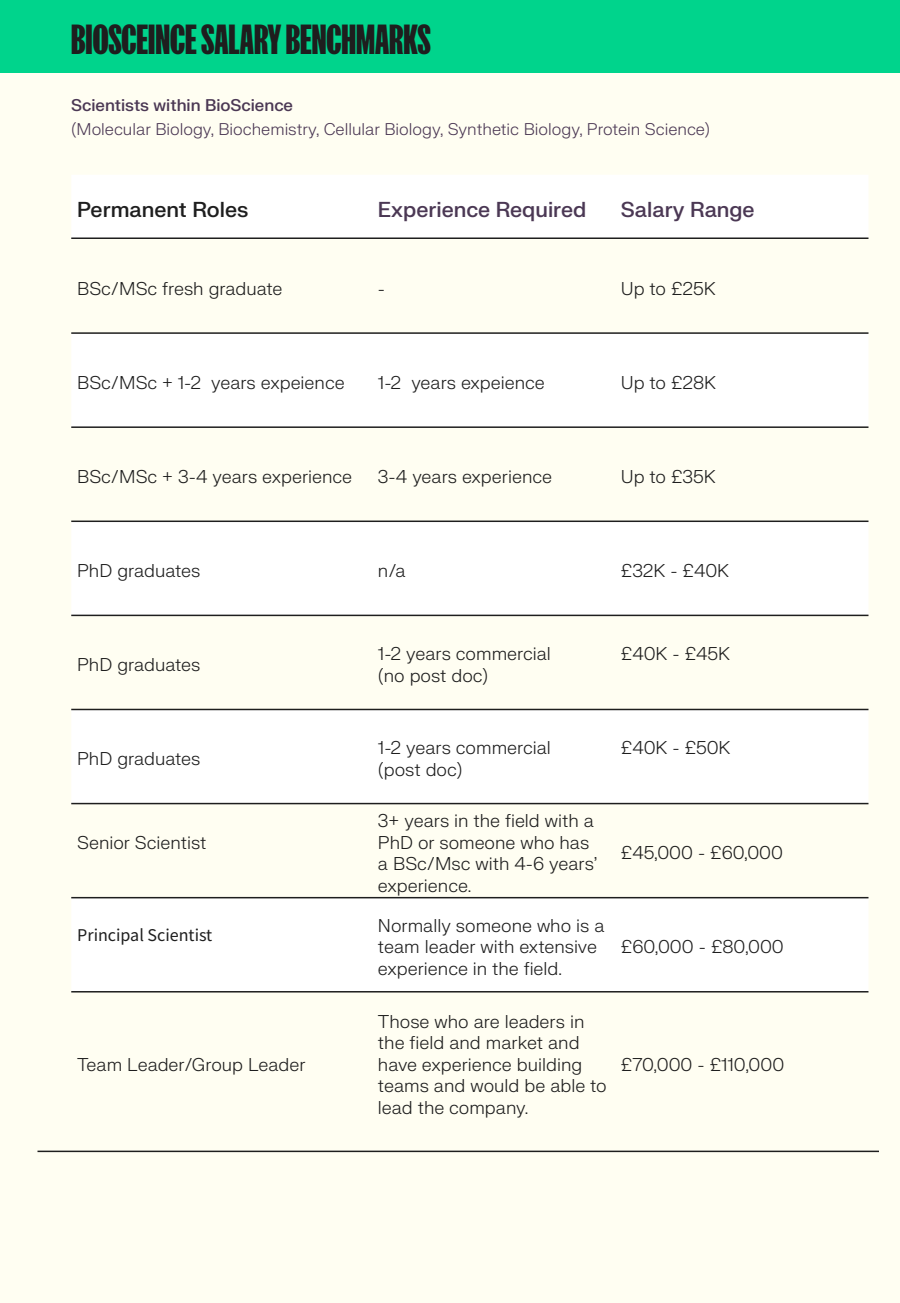
<style>
.page{position:relative;width:900px;height:1303px;background:#fffef2}
.page>*{position:absolute;margin:0;border:0;box-sizing:border-box;transform-origin:0 0}
.t1{font:700 39px "FK Screamer";color:#1e1e1e}
.t2{font:500 21px "FK Grotesk Neue";color:#4b3854}
.t3{font:500 21px "FK Grotesk Neue";color:#1e1e1e}
.t4{font:300 18px/21.6px "FK Grotesk Neue";color:#1e1e1e}
.t5{font:18px "Source Sans Pro";color:#1e1e1e}
.t6{font:300 16.5px "FK Grotesk Neue";color:#4b3854}
.t7{font:500 16.5px "FK Grotesk Neue";color:#4b3854}
</style>
<div class="page">
<div style="left:0;top:0;width:900px;height:72px;background:#00d48c"></div>
<div style="left:72px;top:175px;width:796px;height:251px;background:#fff"></div>
<svg style="left:72px;top:239px;width:796px;height:93px"></svg>
<svg style="left:71px;top:523px;width:797px;height:470px;fill:#fff"></svg>
<hr style="left:71px;top:237px;width:301px;height:2px;background:#1e1e1e">
<hr style="left:372px;top:237px;width:243px;height:2px;background:#1e1e1e">
<hr style="left:615px;top:237px;width:253px;height:2px;background:#1e1e1e">
<hr style="left:71px;top:332px;width:301px;height:2px;background:#1e1e1e">
<hr style="left:372px;top:332px;width:243px;height:2px;background:#1e1e1e">
<hr style="left:615px;top:332px;width:253px;height:2px;background:#1e1e1e">
<hr style="left:71px;top:426px;width:301px;height:2px;background:#1e1e1e">
<hr style="left:372px;top:426px;width:243px;height:2px;background:#1e1e1e">
<hr style="left:615px;top:426px;width:253px;height:2px;background:#1e1e1e">
<hr style="left:71px;top:520px;width:301px;height:2px;background:#1e1e1e">
<hr style="left:372px;top:520px;width:243px;height:2px;background:#1e1e1e">
<hr style="left:615px;top:520px;width:253px;height:2px;background:#1e1e1e">
<hr style="left:71px;top:615px;width:301px;height:1px;background:#1e1e1e">
<hr style="left:372px;top:615px;width:243px;height:1px;background:#1e1e1e">
<hr style="left:615px;top:615px;width:253px;height:1px;background:#1e1e1e">
<hr style="left:71px;top:709px;width:301px;height:1px;background:#1e1e1e">
<hr style="left:372px;top:709px;width:243px;height:1px;background:#1e1e1e">
<hr style="left:615px;top:709px;width:253px;height:1px;background:#1e1e1e">
<hr style="left:71px;top:803px;width:301px;height:1px;background:#1e1e1e">
<hr style="left:372px;top:803px;width:243px;height:1px;background:#1e1e1e">
<hr style="left:615px;top:803px;width:253px;height:1px;background:#1e1e1e">
<hr style="left:71px;top:897px;width:301px;height:1px;background:#1e1e1e">
<hr style="left:372px;top:897px;width:243px;height:1px;background:#1e1e1e">
<hr style="left:615px;top:897px;width:253px;height:1px;background:#1e1e1e">
<hr style="left:71px;top:991px;width:301px;height:1px;background:#1e1e1e">
<hr style="left:372px;top:991px;width:243px;height:1px;background:#1e1e1e">
<hr style="left:615px;top:991px;width:253px;height:1px;background:#1e1e1e">
<hr style="left:38px;top:1150px;width:841px;height:2px;background:#1e1e1e">
<h1 class="t1" style="left:71px;top:16px;width:361px">BIOSCEINCE SALARY BENCHMARKS</h1>
<p class="t7" style="left:71px;top:93px;width:223px">Scientists within BioScience</p>
<p class="t6" style="left:71px;top:117px;width:640px">(Molecular Biology, Biochemistry, Cellular Biology, Synthetic Biology, Protein Science)</p>
<p class="t3" style="left:77px;top:193px;width:173px">Permanent Roles</p>
<p class="t2" style="left:378px;top:193px;width:210px">Experience Required</p>
<p class="t2" style="left:621px;top:193px;width:135px">Salary Range</p>
<p class="t4" style="left:77px;top:277px;width:207px">BSc/MSc fresh graduate</p>
<p class="t4" style="left:378px;top:277px;width:9px">-</p>
<p class="t4" style="left:621px;top:277px;width:96px">Up to £25K</p>
<p class="t4" style="left:77px;top:371px;width:269px">BSc/MSc + 1-2 years expeience</p>
<p class="t4" style="left:378px;top:371px;width:168px">1-2 years expeience</p>
<p class="t4" style="left:621px;top:371px;width:97px">Up to £28K</p>
<p class="t4" style="left:77px;top:465px;width:277px">BSc/MSc + 3-4 years experience</p>
<p class="t4" style="left:378px;top:465px;width:176px">3-4 years experience</p>
<p class="t4" style="left:621px;top:465px;width:96px">Up to £35K</p>
<p class="t4" style="left:77px;top:559px;width:125px">PhD graduates</p>
<p class="t4" style="left:378px;top:559px;width:29px">n/a</p>
<p class="t4" style="left:621px;top:559px;width:110px">£32K - £40K</p>
<p class="t4" style="left:77px;top:653px;width:125px">PhD graduates</p>
<p class="t4" style="left:378px;top:642px;width:174px">1-2 years commercial (no post doc)</p>
<p class="t4" style="left:621px;top:642px;width:110px">£40K - £45K</p>
<p class="t4" style="left:77px;top:747px;width:125px">PhD graduates</p>
<p class="t4" style="left:378px;top:736px;width:174px">1-2 years commercial (post doc)</p>
<p class="t4" style="left:621px;top:736px;width:111px">£40K - £50K</p>
<p class="t4" style="left:77px;top:830px;width:131px">Senior Scientist</p>
<p class="t4" style="left:378px;top:809px;width:221px">3+ years in the field with a<br>PhD or someone who has a BSc/Msc with 4-6 years’ experience.</p>
<p class="t5" style="left:77px;top:923px;width:137px">Principal Scientist</p>
<p class="t4" style="left:378px;top:914px;width:228px">Normally someone who is a team leader with extensive experience in the field.</p>
<p class="t4" style="left:77px;top:1053px;width:230px">Team Leader/Group Leader</p>
<p class="t4" style="left:378px;top:1009px;width:230px">Those who are leaders in the field and market and have experience building teams and would be able to lead the company.</p>
<p class="t4" style="left:621px;top:841px;width:164px">£45,000 - £60,000</p>
<p class="t4" style="left:621px;top:935px;width:164px">£60,000 - £80,000</p>
<p class="t4" style="left:621px;top:1053px;width:165px">£70,000 - £110,000</p>
</div>
